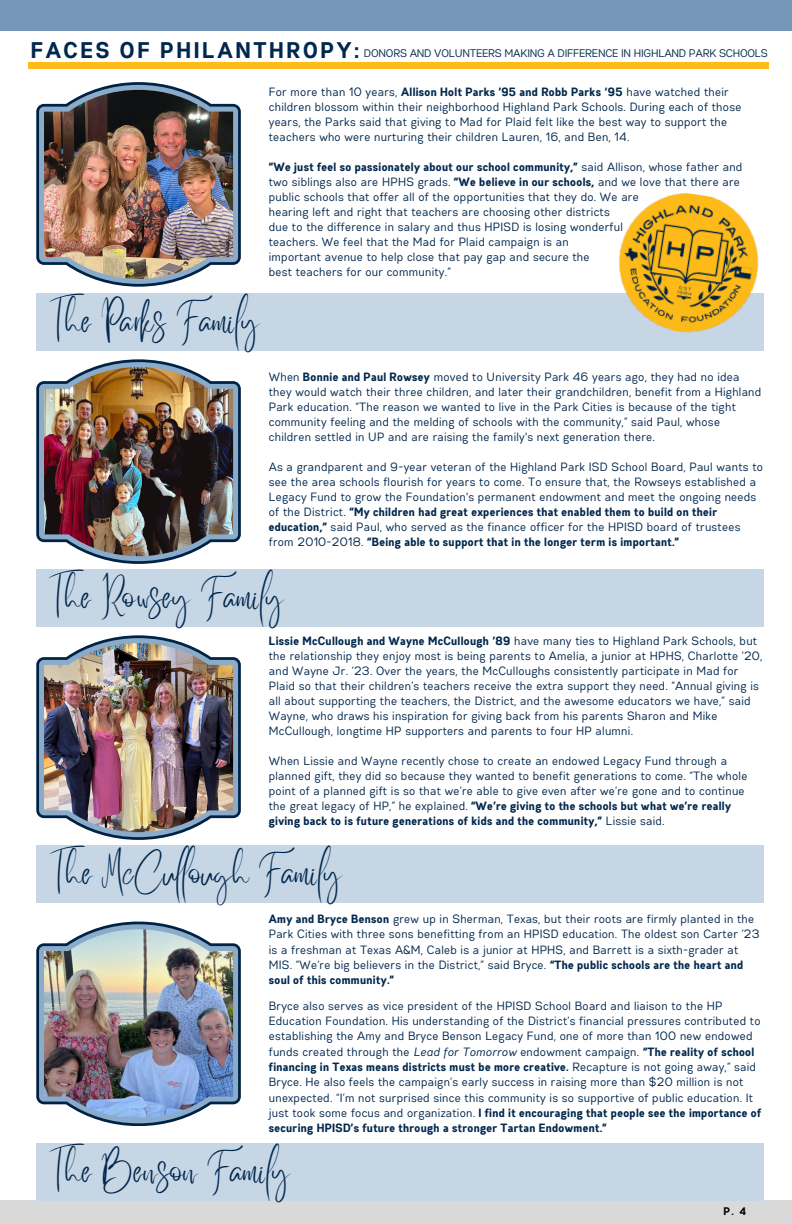
<style>
.page{position:relative;width:792px;height:1224px;background:#fff}
.page>*{position:absolute;margin:0;border:0;box-sizing:border-box;transform-origin:0 0}
.t1{font:30px "Better Saturday";color:#00274d}
.t2{font:700 22.6px "Gabriel Sans Cond";letter-spacing:.13em;color:#00274d}
.t3{font:12px/15px "Gabriel Sans Cond";letter-spacing:.035em;color:#00274d}
.t4{font:11px "Gabriel Sans Cond";color:#00274d}
.t5{font:700 11px "Gabriel Sans Cond";color:#000}
.s1{font-weight:700}
.s2{font-style:italic}
</style>
<div class="page">
<div style="left:28px;top:62px;width:741px;height:6px;background:#ffbc19"></div>
<div style="left:36px;top:293px;width:728px;height:57px;background:#c6d6e5"></div>
<div style="left:0;top:0;width:792px;height:30px;background:#7698b8"></div>
<div style="left:0;top:1200px;width:792px;height:24px;background:#d9d9d9"></div>
<svg style="left:36px;top:82px;width:205px;height:205px"></svg>
<img style="left:39px;top:85px;width:199px;height:199px">
<img style="left:69px;top:90px;width:140px;height:189px">
<div style="left:36px;top:569px;width:728px;height:58px;background:#c6d6e5"></div>
<svg style="left:36px;top:359px;width:205px;height:205px"></svg>
<img style="left:39px;top:362px;width:199px;height:199px">
<img style="left:69px;top:367px;width:140px;height:189px">
<div style="left:36px;top:845px;width:728px;height:57px;background:#c6d6e5"></div>
<svg style="left:36px;top:635px;width:205px;height:205px"></svg>
<img style="left:39px;top:638px;width:199px;height:199px">
<img style="left:69px;top:643px;width:140px;height:189px">
<div style="left:36px;top:1143px;width:728px;height:57px;background:#c6d6e5"></div>
<svg style="left:36px;top:922px;width:205px;height:204px"></svg>
<img style="left:39px;top:924px;width:199px;height:199px">
<img style="left:69px;top:929px;width:140px;height:189px">
<img style="left:618px;top:192px;width:141px;height:141px">
<p class="t2" style="left:31px;top:40px;width:329px">FACES OF PHILANTHROPY:</p>
<p class="t4" style="left:364px;top:49px;width:405px">DONORS AND VOLUNTEERS MAKING A DIFFERENCE IN HIGHLAND PARK SCHOOLS</p>
<p class="t1" style="left:48px;top:315px;width:214px">The Parks Family</p>
<p class="t3" style="left:269px;top:85px;width:474px">For more than 10 years, <span class="s1">Allison Holt Parks ’95 and Robb Parks ‘95</span> have watched their children blossom within their neighborhood Highland Park Schools. During each of those years, the Parks said that giving to Mad for Plaid felt like the best way to support the teachers who were nurturing their children Lauren, 16, and Ben, 14.</p>
<p class="t3" style="left:269px;top:160px;width:475px"><span class="s1">“We just feel so passionately about our school community,”</span> said Allison, whose father and two siblings also are HPHS grads. <span class="s1">“We believe in our schools,</span> and we love that there are public schools that offer all of the opportunities that they do. We are</p>
<p class="t3" style="left:269px;top:205px;width:342px">hearing left and right that teachers are choosing other districts</p>
<p class="t3" style="left:269px;top:220px;width:355px">due to the difference in salary and thus HPISD is losing wonderful</p>
<p class="t3" style="left:269px;top:235px;width:301px">teachers. We feel that the Mad for Plaid campaign is an</p>
<p class="t3" style="left:269px;top:250px;width:322px">important avenue to help close that pay gap and secure the</p>
<h1 class="t3" style="left:269px;top:265px;width:183px">best teachers for our community.”</h1>
<p class="t3" style="left:269px;top:370px;width:494px">When <span class="s1">Bonnie and Paul Rowsey</span> moved to University Park 46 years ago, they had no idea they would watch their three children, and later their grandchildren, benefit from a Highland Park education. “The reason we wanted to live in the Park Cities is because of the tight community feeling and the melding of schools with the community,” said Paul, whose children settled in UP and are raising the family's next generation there.</p>
<p class="t3" style="left:269px;top:460px;width:496px">As a grandparent and 9-year veteran of the Highland Park ISD School Board, Paul wants to see the area schools flourish for years to come. To ensure that, the Rowseys established a Legacy Fund to grow the Foundation's permanent endowment and meet the ongoing needs of the District. <span class="s1">“My children had great experiences that enabled them to build on their education,”</span> said Paul, who served as the finance officer for the HPISD board of trustees from 2010-2018. <span class="s1">“Being able to support that in the longer term is important.”</span></p>
<p class="t1" style="left:48px;top:591px;width:238px">The Rowsey Family</p>
<h1 class="t3" style="left:269px;top:634px;width:495px"><span class="s1">Lissie McCullough and Wayne McCullough ’89</span> have many ties to Highland Park Schools, but the relationship they enjoy most is being parents to Amelia, a junior at HPHS, Charlotte ’20, and Wayne Jr. ’23. Over the years, the McCulloughs consistently participate in Mad for Plaid so that their children’s teachers receive the extra support they need. “Annual giving is all about supporting the teachers, the District, and the awesome educators we have,” said Wayne, who draws his inspiration for giving back from his parents Sharon and Mike McCullough, longtime HP supporters and parents to four HP alumni.</h1>
<p class="t3" style="left:269px;top:754px;width:480px">When Lissie and Wayne recently chose to create an endowed Legacy Fund through a planned gift, they did so because they wanted to benefit generations to come. “The whole point of a planned gift is so that we’re able to give even after we’re gone and to continue the great legacy of HP,” he explained. <span class="s1">“We’re giving to the schools but what we’re really giving back to is future generations of kids and the community,”</span> Lissie said.</p>
<p class="t1" style="left:49px;top:867px;width:295px">The McCullough Family</p>
<p class="t3" style="left:269px;top:912px;width:492px;line-height:15.3px"><span class="s1">Amy and Bryce Benson</span> grew up in Sherman, Texas, but their roots are firmly planted in the Park Cities with three sons benefitting from an HPISD education. The oldest son Carter ’23 is a freshman at Texas A&amp;M, Caleb is a junior at HPHS, and Barrett is a sixth-grader at MIS. “We’re big believers in the District,” said Bryce. <span class="s1">“The public schools are the heart and soul of this community.”</span></p>
<h1 class="t3" style="left:269px;top:998px;width:494px;line-height:15.3px">Bryce also serves as vice president of the HPISD School Board and liaison to the HP Education Foundation. His understanding of the District’s financial pressures contributed to establishing the Amy and Bryce Benson Legacy Fund, one of more than 100 new endowed funds created through the <span class="s2">Lead for Tomorrow</span> endowment campaign. <span class="s1">“The reality of school financing in Texas means districts must be more creative.</span> Recapture is not going away,” said Bryce. He also feels the campaign’s early success in raising more than $20 million is not unexpected. “I’m not surprised since this community is so supportive of public education. It just took some focus and organization. <span class="s1">I find it encouraging that people see the importance of securing HPISD’s future through a stronger Tartan Endowment.”</span></h1>
<h3 class="t1" style="left:48px;top:1165px;width:244px">The Benson Family</h3>
<h1 class="t5" style="left:724px;top:1206px;width:24px">P. 4</h1>
</div>
